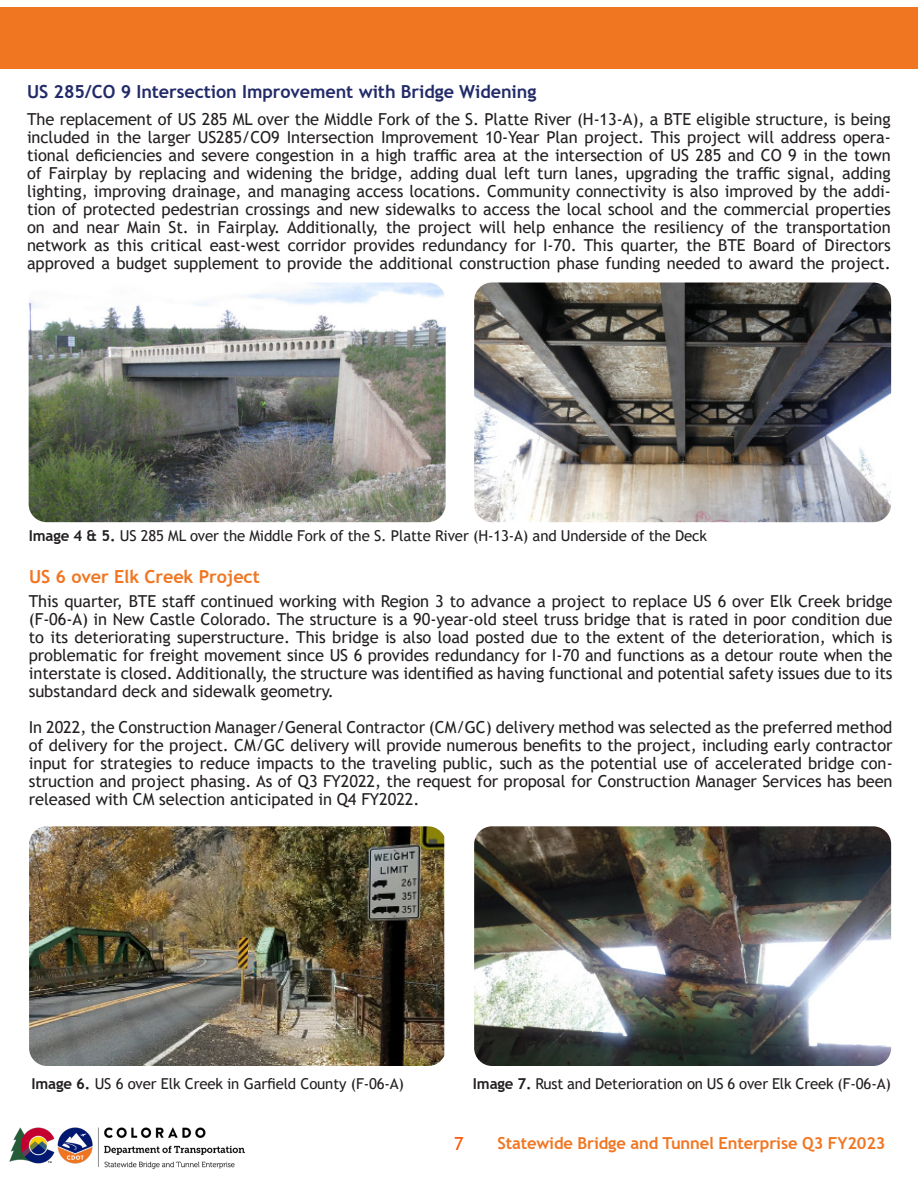
<style>
.page{position:relative;width:918px;height:1188px;background:#fff}
.page>*{position:absolute;margin:0;border:0;box-sizing:border-box;transform-origin:0 0}
.Heading{font:700 18px "Trebuchet MS";letter-spacing:-.005em;color:#222b69}
.Heading-2{font:700 18px "Trebuchet MS";letter-spacing:-.005em;color:#f07622}
.t1{font:18px "Trebuchet MS";color:#ff5400}
.Narrative{font:16.5px/18px "Trebuchet MS";letter-spacing:-.005em;color:#231f20;text-align:justify}
.t2{font:700 16.5px "Trebuchet MS";letter-spacing:-.01em;color:#f07622}
.t3{font:15px "Trebuchet MS";letter-spacing:-.01em;color:#231f20}
.s1{font-weight:700}
</style>
<div class="page">
<img style="left:9px;top:1127px;width:235px;height:41px">
<div style="left:0;top:8px;width:918px;height:61px;background:#f07622"></div>
<img style="left:29px;top:283px;width:417px;height:239px">
<img style="left:474px;top:283px;width:417px;height:239px">
<img style="left:29px;top:826px;width:415px;height:240px">
<img style="left:474px;top:826px;width:417px;height:240px">
<p class="Heading" style="left:27px;top:80px;width:511px">US 285/CO 9 Intersection Improvement with Bridge Widening</p>
<p class="Narrative" style="left:27px;top:110px;width:865px">The replacement of US 285 ML over the Middle Fork of the S. Platte River (H-13-A), a BTE eligible structure, is being included in the larger US285/CO9 Intersection Improvement 10-Year Plan project. This project will address opera&shy;tional deficiencies and severe congestion in a high traffic area at the intersection of US 285 and CO 9 in the town of Fairplay by replacing and widening the bridge, adding dual left turn lanes, upgrading the traffic signal, adding lighting, improving drainage, and managing access locations. Community connectivity is also improved by the addi&shy;tion of protected pedestrian crossings and new sidewalks to access the local school and the commercial properties on and near Main St. in Fairplay. Additionally, the project will help enhance the resiliency of the transportation network as this critical east-west corridor provides redundancy for I-70. This quarter, the BTE Board of Directors approved a budget supplement to provide the additional construction phase funding needed to award the project.</p>
<p class="t3" style="left:29px;top:526px;width:680px"><span class="s1">Image 4 &amp; 5.</span> US 285 ML over the Middle Fork of the S. Platte River (H-13-A) and Underside of the Deck</p>
<p class="Heading-2" style="left:29px;top:566px;width:232px">US 6 over Elk Creek Project</p>
<p class="Narrative" style="left:29px;top:592px;width:865px">This quarter, BTE staff continued working with Region 3 to advance a project to replace US 6 over Elk Creek bridge (F-06-A) in New Castle Colorado. The structure is a 90-year-old steel truss bridge that is rated in poor condition due to its deteriorating superstructure. This bridge is also load posted due to the extent of the deterioration, which is problematic for freight movement since US 6 provides redundancy for I-70 and functions as a detour route when the interstate is closed. Additionally, the structure was identified as having functional and potential safety issues due to its substandard deck and sidewalk geometry.</p>
<p class="Narrative" style="left:29px;top:718px;width:865px">In 2022, the Construction Manager/General Contractor (CM/GC) delivery method was selected as the preferred method of delivery for the project. CM/GC delivery will provide numerous benefits to the project, including early contractor input for strategies to reduce impacts to the traveling public, such as the potential use of accelerated bridge con&shy;struction and project phasing. As of Q3 FY2022, the request for proposal for Construction Manager Services has been released with CM selection anticipated in Q4 FY2022.</p>
<p class="t3" style="left:31px;top:1074px;width:374px"><span class="s1">Image 6.</span> US 6 over Elk Creek in Garfield County (F-06-A)</p>
<p class="t3" style="left:473px;top:1074px;width:419px"><span class="s1">Image 7.</span> Rust and Deterioration on US 6 over Elk Creek (F-06-A)</p>
<p class="t1" style="left:454px;top:1132px;width:11px">7</p>
<p class="t2" style="left:498px;top:1133px;width:390px">Statewide Bridge and Tunnel Enterprise Q3 FY2023</p>
</div>
